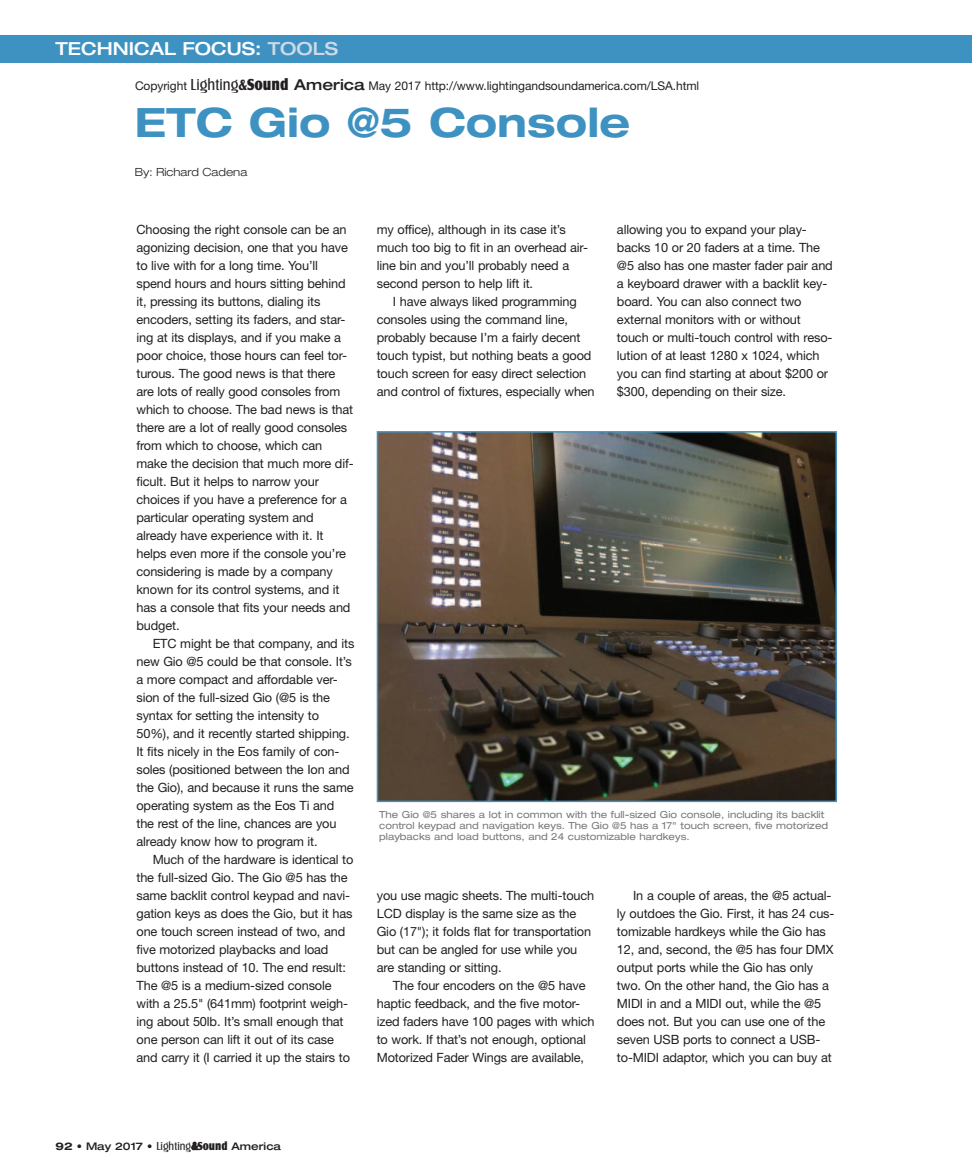
<style>
.page{position:relative;width:972px;height:1175px;background:#fff}
.page>*{position:absolute;margin:0;border:0;box-sizing:border-box;transform-origin:0 0}
.t1{font:700 expanded 40.5px "Helvetica Neue";color:#3e92c2}
.t2{font:500 expanded 18px "Helvetica Neue";color:#fff}
.t3{font:12.75px/18px "Helvetica Neue";letter-spacing:-.01em;color:#231f20}
.t4{font:12px "Helvetica Neue";letter-spacing:-.005em;color:#231f20}
.t5{font:300 expanded 11.25px "Helvetica Neue";color:#231f20}
.t6{font:500 expanded 10.5px "Helvetica Neue";color:#231f20}
.t7{font:expanded 9.75px/11.2px "Helvetica Neue";color:#76787b}
.s1{color:#ced9e4}
.s2{font-family:"Castle T";font-size:16.5px}
.s3{font-family:"Castle T";font-weight:700;font-size:16.5px}
.s4{font-family:"Castle T Ultr";font-size:16.5px}
.s5{font-weight:500;font-stretch:expanded;font-size:15px}
.s6{font-weight:700}
.s7{font-family:"Castle T";font-weight:400;font-stretch:normal;font-size:12px}
.s8{font-family:"Castle T";font-weight:700;font-stretch:normal;font-size:12px}
.s9{font-family:"Castle T Ultr";font-weight:400;font-stretch:normal;font-size:12px}
</style>
<div class="page">
<div style="left:0;top:36px;width:972px;height:27px;background:#3e92c2"></div>
<img style="left:380px;top:434px;width:454px;height:365px">
<div style="left:377px;top:431px;width:460px;height:371px;border:2px solid #3e92c2"></div>
<h2 class="t2" style="left:56px;top:42px;width:284px">TECHNICAL FOCUS: <span class="s1">TOOLS</span></h2>
<p class="t4" style="left:135px;top:81px;width:566px">Copyright <span class="s2">Lighting</span><span class="s3">&amp;</span><span class="s4">Sound</span> <span class="s5">America</span> May 2017 http://www.lightingandsoundamerica.com/LSA.html</p>
<h1 class="t1" style="left:135px;top:108px;width:497px">ETC Gio @5 Console</h1>
<p class="t5" style="left:135px;top:167px;width:114px">By: Richard Cadena</p>
<p class="t3" style="left:136px;top:222px;width:219px">Choosing the right console can be an agonizing decision, one that you have to live with for a long time. You’ll spend hours and hours sitting behind it, pressing its buttons, dialing its encoders, setting its faders, and star&shy;ing at its displays, and if you make a poor choice, those hours can feel tor&shy;turous. The good news is that there are lots of really good consoles from which to choose. The bad news is that there are a lot of really good consoles from which to choose, which can make the decision that much more dif&shy;ficult. But it helps to narrow your choices if you have a preference for a particular operating system and already have experience with it. It helps even more if the console you’re considering is made by a company known for its control systems, and it has a console that fits your needs and budget.</p>
<p class="t3" style="left:136px;top:636px;width:219px;text-indent:16px">ETC might be that company, and its new Gio @5 could be that console. It’s a more compact and affordable ver&shy;sion of the full-sized Gio (@5 is the syntax for setting the intensity to 50%), and it recently started shipping.<br>It fits nicely in the Eos family of con&shy;soles (positioned between the Ion and the Gio), and because it runs the same operating system as the Eos Ti and the rest of the line, chances are you already know how to program it.</p>
<p class="t3" style="left:136px;top:852px;width:218px;text-indent:16px">Much of the hardware is identical to the full-sized Gio. The Gio @5 has the same backlit control keypad and navi&shy;gation keys as does the Gio, but it has one touch screen instead of two, and five motorized playbacks and load buttons instead of 10. The end result:<br>The @5 is a medium-sized console with a 25.5" (641mm) footprint weigh&shy;ing about 50lb. It’s small enough that one person can lift it out of its case and carry it (I carried it up the stairs to</p>
<p class="t3" style="left:377px;top:222px;width:213px">my office), although in its case it’s much too big to fit in an overhead air&shy;line bin and you’ll probably need a second person to help lift it.</p>
<p class="t3" style="left:377px;top:294px;width:219px;text-indent:16px">I have always liked programming consoles using the command line, probably because I’m a fairly decent touch typist, but nothing beats a good touch screen for easy direct selection and control of fixtures, especially when</p>
<p class="t3" style="left:617px;top:222px;width:217px">allowing you to expand your play&shy;backs 10 or 20 faders at a time. The @5 also has one master fader pair and a keyboard drawer with a backlit key&shy;board. You can also connect two external monitors with or without touch or multi-touch control with reso&shy;lution of at least 1280 x 1024, which you can find starting at about $200 or $300, depending on their size.</p>
<p class="t7" style="left:379px;top:809px;width:451px">The Gio @5 shares a lot in common with the full-sized Gio console, including its backlit control keypad and navigation keys. The Gio @5 has a 17" touch screen, five motorized playbacks and load buttons, and 24 customizable hardkeys.</p>
<p class="t3" style="left:377px;top:888px;width:219px">you use magic sheets. The multi-touch LCD display is the same size as the Gio (17"); it folds flat for transportation but can be angled for use while you are standing or sitting.</p>
<p class="t3" style="left:377px;top:978px;width:219px;text-indent:16px">The four encoders on the @5 have haptic feedback, and the five motor&shy;ized faders have 100 pages with which to work. If that’s not enough, optional Motorized Fader Wings are available,</p>
<p class="t3" style="left:617px;top:888px;width:219px;text-indent:16px">In a couple of areas, the @5 actual&shy;ly outdoes the Gio. First, it has 24 cus&shy;tomizable hardkeys while the Gio has 12, and, second, the @5 has four DMX output ports while the Gio has only two. On the other hand, the Gio has a MIDI in and a MIDI out, while the @5 does not. But you can use one of the seven USB ports to connect a USB&shy;to-MIDI adaptor, which you can buy at</p>
<p class="t6" style="left:56px;top:1142px;width:227px"><span class="s6">92</span> • May 2017 • <span class="s7">Lighting</span><span class="s8">&amp;</span><span class="s9">Sound</span> America</p>
</div>
